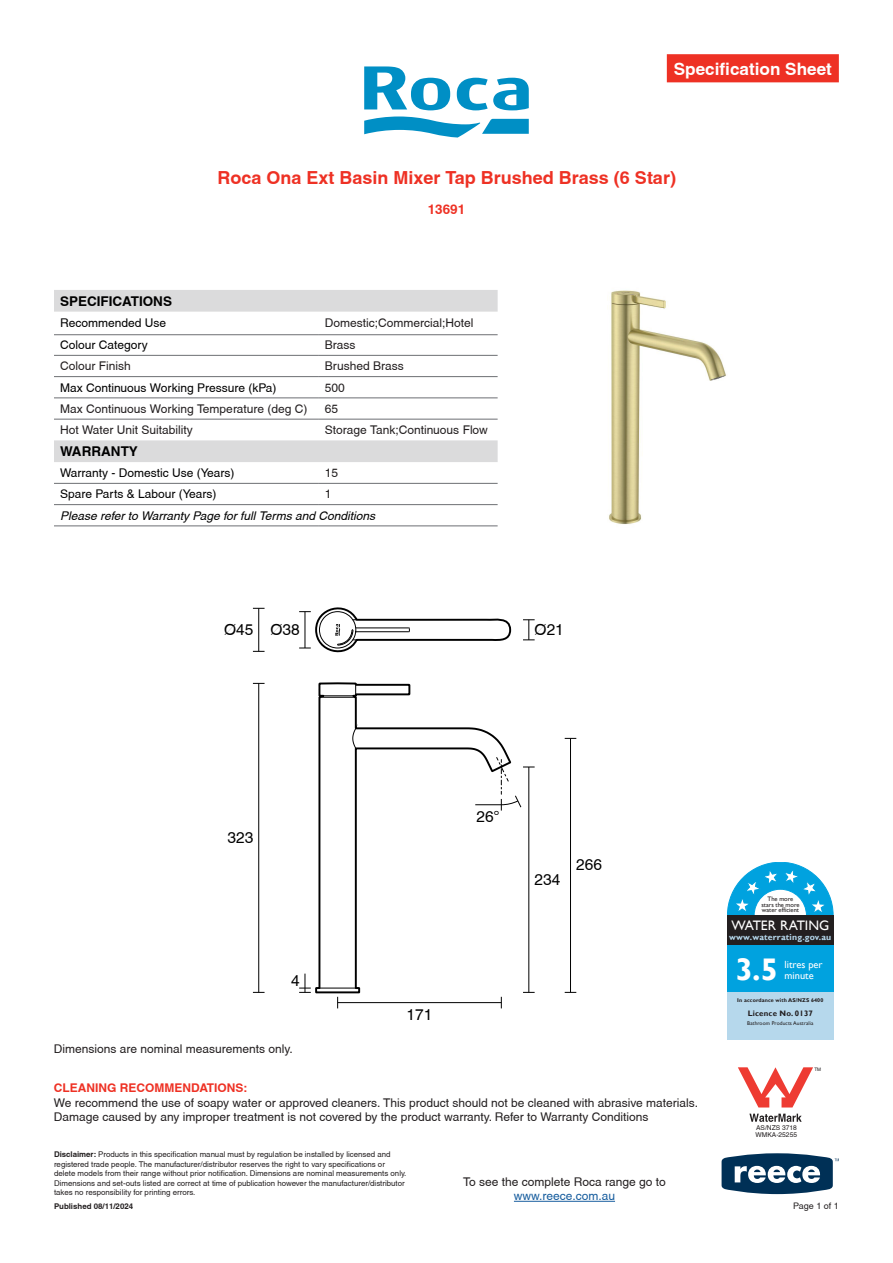
<style>
.page{position:relative;width:893px;height:1263px;background:#fff}
.page>*{position:absolute;margin:0;border:0;box-sizing:border-box;transform-origin:0 0}
.t1{font:700 31.2px "Gill Sans";color:#fff}
.t2{font:700 18px "Helvetica";color:#ee3124}
.t3{font:700 17.1px "Helvetica";color:#fff}
.t4{font:15.45px "Helvetica";color:#000}
.t5{font:13.8px "Gill Sans";letter-spacing:-.01em;color:#fff}
.t6{font:700 13.5px "Helvetica";color:#000}
.t7{font:700 13.5px "Helvetica";color:#ee3124}
.t8{font:12px/14.4px "Helvetica";color:#231f20}
.t9{font:12px "Helvetica";color:#000}
.t10{font:italic 12px "Helvetica";color:#000}
.t11{font:700 12px "Helvetica";color:#ee3124}
.t12{font:12px "Helvetica";color:#175d9e}
.t13{font:10.35px/10.4px "Gill Sans";color:#fff}
.t14{font:9px "Helvetica";color:#231f20}
.t15{font:700 8.7px "Gill Sans";letter-spacing:.02em;color:#b6d8ec}
.t16{font:700 7.95px "Gill Sans";letter-spacing:.02em;color:#231f20}
.t17{font:7.8px/9.4px "Helvetica";color:#231f20}
.t18{font:700 7.8px "Helvetica";color:#231f20}
.t19{font:6.6px "Helvetica";color:#231f20}
.t20{font:6.45px/5.4px "Gill Sans";letter-spacing:-.01em;color:#231f20;text-align:center}
.t21{font:700 5.4px "Gill Sans";letter-spacing:.02em;color:#231f20}
.t22{font:5.4px "Gill Sans";letter-spacing:.02em;color:#231f20}
.t23{font:4.65px "Helvetica";color:#231f20}
.s1{font-weight:700}
</style>
<div class="page">
<svg style="left:722px;top:1153px;width:117px;height:41px"></svg>
<div style="left:667px;top:54px;width:172px;height:28px;background:#ee3124"></div>
<svg style="left:315px;top:682px;width:194px;height:312px"></svg>
<svg style="left:253px;top:651px;width:12px;height:1px"></svg>
<hr style="left:258px;top:608px;width:1px;height:43px;background:#000">
<svg style="left:523px;top:619px;width:12px;height:21px"></svg>
<svg style="left:523px;top:992px;width:12px;height:1px"></svg>
<hr style="left:528px;top:767px;width:1px;height:225px;background:#000">
<svg style="left:299px;top:973px;width:12px;height:20px"></svg>
<svg style="left:253px;top:992px;width:12px;height:1px"></svg>
<hr style="left:258px;top:683px;width:1px;height:309px;background:#000">
<hr style="left:338px;top:1002px;width:163px;height:1px;background:#000">
<hr style="left:570px;top:738px;width:1px;height:254px;background:#000">
<svg style="left:299px;top:607px;width:213px;height:46px"></svg>
<svg style="left:474px;top:757px;width:61px;height:53px"></svg>
<img style="left:497px;top:290px;width:229px;height:236px">
<hr style="left:514px;top:1201px;width:101px;height:1px;background:#175d9e">
<svg style="left:364px;top:66px;width:86px;height:44px"></svg>
<svg style="left:364px;top:116px;width:165px;height:22px"></svg>
<svg style="left:457px;top:78px;width:72px;height:32px"></svg>
<svg style="left:54px;top:290px;width:444px;height:172px"></svg>
<hr style="left:54px;top:334px;width:265px;height:1px;background:#6d6f73">
<hr style="left:319px;top:334px;width:179px;height:1px;background:#6d6f73">
<hr style="left:54px;top:355px;width:265px;height:1px;background:#6d6f73">
<hr style="left:319px;top:355px;width:179px;height:1px;background:#6d6f73">
<hr style="left:54px;top:376px;width:265px;height:1px;background:#6d6f73">
<hr style="left:319px;top:376px;width:179px;height:1px;background:#6d6f73">
<hr style="left:54px;top:483px;width:265px;height:1px;background:#6d6f73">
<hr style="left:319px;top:483px;width:179px;height:1px;background:#6d6f73">
<hr style="left:54px;top:504px;width:265px;height:1px;background:#6d6f73">
<hr style="left:319px;top:504px;width:179px;height:1px;background:#6d6f73">
<hr style="left:54px;top:526px;width:265px;height:1px;background:#6d6f73">
<hr style="left:319px;top:526px;width:179px;height:1px;background:#6d6f73">
<hr style="left:54px;top:398px;width:265px;height:1px;background:#6d6f73">
<hr style="left:319px;top:398px;width:179px;height:1px;background:#6d6f73">
<hr style="left:54px;top:419px;width:265px;height:1px;background:#6d6f73">
<hr style="left:319px;top:419px;width:179px;height:1px;background:#6d6f73">
<svg style="left:738px;top:1067px;width:75px;height:40px"></svg>
<svg style="left:749px;top:1114px;width:53px;height:8px"></svg>
<div style="left:727px;top:945px;width:106px;height:47px;background:#00a2df"></div>
<div style="left:727px;top:992px;width:106px;height:47px;background:#b6d8ec"></div>
<div style="left:727px;top:915px;width:106px;height:30px;background:#231f20"></div>
<svg style="left:727px;top:862px;width:106px;height:53px"></svg>
<h3 class="t3" style="left:674px;top:59px;width:160px">Specification Sheet</h3>
<h2 class="t2" style="left:217px;top:167px;width:460px">Roca Ona Ext Basin Mixer Tap Brushed Brass (6 Star)</h2>
<p class="t7" style="left:428px;top:201px;width:39px">13691</p>
<p class="t6" style="left:60px;top:293px;width:114px">SPECIFICATIONS</p>
<p class="t9" style="left:60px;top:316px;width:108px">Recommended Use</p>
<p class="t8" style="left:325px;top:316px;width:150px">Domestic;Commercial;Hotel</p>
<p class="t9" style="left:60px;top:338px;width:89px">Colour Category</p>
<p class="t8" style="left:325px;top:338px;width:32px">Brass</p>
<p class="t8" style="left:60px;top:359px;width:72px">Colour Finish</p>
<p class="t8" style="left:325px;top:359px;width:80px">Brushed Brass</p>
<p class="t9" style="left:60px;top:380px;width:218px">Max Continuous Working Pressure (kPa)</p>
<p class="t8" style="left:325px;top:380px;width:22px">500</p>
<p class="t8" style="left:60px;top:401px;width:249px">Max Continuous Working Temperature (deg C)</p>
<p class="t8" style="left:325px;top:401px;width:15px">65</p>
<p class="t8" style="left:60px;top:423px;width:134px">Hot Water Unit Suitability</p>
<p class="t8" style="left:325px;top:423px;width:164px">Storage Tank;Continuous Flow</p>
<p class="t6" style="left:60px;top:443px;width:79px">WARRANTY</p>
<p class="t9" style="left:60px;top:466px;width:176px">Warranty - Domestic Use (Years)</p>
<p class="t8" style="left:325px;top:466px;width:15px">15</p>
<p class="t9" style="left:60px;top:487px;width:158px">Spare Parts &amp; Labour (Years)</p>
<p class="t8" style="left:325px;top:487px;width:8px">1</p>
<p class="t10" style="left:60px;top:508px;width:317px">Please refer to Warranty Page for full Terms and Conditions</p>
<p class="t4" style="left:224px;top:620px;width:77px">Ø45 Ø38</p>
<p class="t4" style="left:535px;top:620px;width:31px">Ø21</p>
<p class="t4" style="left:227px;top:828px;width:27px">323</p>
<p class="t4" style="left:291px;top:971px;width:10px">4</p>
<p class="t8" style="left:54px;top:1041px;width:240px">Dimensions are nominal measurements only.</p>
<p class="t4" style="left:476px;top:808px;width:25px">26°</p>
<p class="t4" style="left:535px;top:870px;width:27px">234</p>
<p class="t4" style="left:576px;top:856px;width:27px">266</p>
<p class="t4" style="left:407px;top:1006px;width:27px">171</p>
<p class="t11" style="left:54px;top:1080px;width:195px">CLEANING RECOMMENDATIONS:</p>
<p class="t8" style="left:54px;top:1095px;width:646px">We recommend the use of soapy water or approved cleaners. This product should not be cleaned with abrasive materials.<br>Damage caused by any improper treatment is not covered by the product warranty. Refer to Warranty Conditions</p>
<p class="t17" style="left:54px;top:1150px;width:354px"><span class="s1">Disclaimer:</span> Products in this specification manual must by regulation be installed by licensed and registered trade people. The manufacturer/distributor reserves the right to vary specifications or delete models from their range without prior notification. Dimensions are nominal measurements only.<br>Dimensions and set-outs listed are correct at time of publication however the manufacturer/distributor takes no responsibility for printing errors.</p>
<p class="t18" style="left:54px;top:1201px;width:81px">Published 08/11/2024</p>
<p class="t8" style="left:463px;top:1174px;width:204px">To see the complete Roca range go to</p>
<p class="t12" style="left:514px;top:1189px;width:103px">www.reece.com.au</p>
<p class="t20" style="left:761px;top:897px;width:40px">The more stars the more water efficient</p>
<p class="t5" style="left:731px;top:917px;width:99px">WATER RATING</p>
<p class="t15" style="left:729px;top:931px;width:104px">www.waterrating.gov.au</p>
<h1 class="t1" style="left:736px;top:950px;width:44px">3.5</h1>
<p class="t13" style="left:785px;top:960px;width:40px">litres per minute</p>
<p class="t21" style="left:737px;top:997px;width:88px">In accordance with AS/NZS 6400</p>
<p class="t16" style="left:748px;top:1008px;width:67px">Licence No. 0137</p>
<p class="t22" style="left:747px;top:1020px;width:68px">Bathroom Products Australia</p>
<p class="t23" style="left:814px;top:1066px;width:8px">TM</p>
<p class="t19" style="left:756px;top:1124px;width:42px">AS/NZS 3718</p>
<p class="t19" style="left:756px;top:1131px;width:43px">WMKA-25255</p>
<p class="t14" style="left:793px;top:1200px;width:47px">Page 1 of 1</p>
</div>
